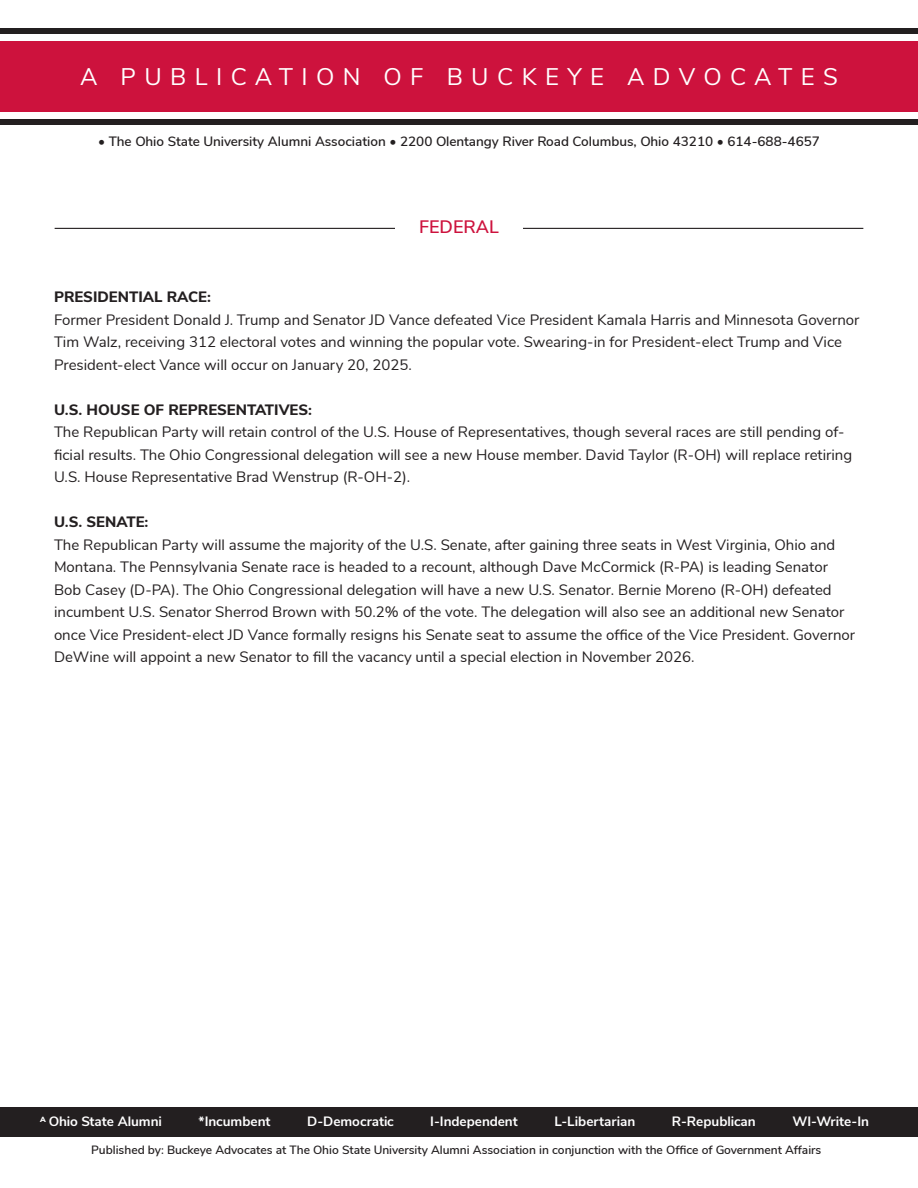
<style>
.page{position:relative;width:918px;height:1188px;background:#fff}
.page>*{position:absolute;margin:0;border:0;box-sizing:border-box;transform-origin:0 0}
.t1{font:24px "Buckeye Sans 2";letter-spacing:.35em;color:#fff}
.t2{font:600 18px "Buckeye Sans 2";color:#cd123d}
.t3{font:15px/22.5px "Buckeye Sans 2";color:#231f20}
.t4{font:800 15px "Buckeye Sans 2";color:#231f20}
.t5{font:600 13.5px "Buckeye Sans 2";color:#231f20}
.t6{font:700 13.5px "Buckeye Sans 2";color:#fff}
.t7{font:600 12px "Buckeye Sans 2";color:#231f20}
.t8{font:900 7.5px "Buckeye Sans 2";color:#fff}
</style>
<div class="page">
<div style="left:0;top:41px;width:918px;height:70px;background:#cd123d"></div>
<div style="left:0;top:119px;width:918px;height:6px;background:#231f20"></div>
<div style="left:0;top:28px;width:918px;height:6px;background:#231f20"></div>
<div style="left:0;top:1108px;width:918px;height:29px;background:#231f20"></div>
<hr style="left:55px;top:228px;width:808px;height:1px;background:#231f20">
<div style="left:395px;top:214px;width:128px;height:29px;background:#fff"></div>
<h2 class="t1" style="left:80px;top:62px;width:759px">A PUBLICATION OF BUCKEYE ADVOCATES</h2>
<p class="t5" style="left:98px;top:133px;width:723px">• The Ohio State University Alumni Association • 2200 Olentangy River Road Columbus, Ohio 43210 • 614-688-4657</p>
<h1 class="t2" style="left:419px;top:216px;width:81px">FEDERAL</h1>
<h2 class="t4" style="left:54px;top:288px;width:159px">PRESIDENTIAL RACE:</h2>
<p class="t3" style="left:54px;top:308px;width:807px">Former President Donald J. Trump and Senator JD Vance defeated Vice President Kamala Harris and Minnesota Governor<br>Tim Walz, receiving 312 electoral votes and winning the popular vote. Swearing-in for President-elect Trump and Vice<br>President-elect Vance will occur on January 20, 2025.</p>
<h2 class="t4" style="left:54px;top:400px;width:260px">U.S. HOUSE OF REPRESENTATIVES:</h2>
<p class="t3" style="left:54px;top:421px;width:800px">The Republican Party will retain control of the U.S. House of Representatives, though several races are still pending of&shy;ficial results. The Ohio Congressional delegation will see a new House member. David Taylor (R-OH) will replace retiring<br>U.S. House Representative Brad Wenstrup (R-OH-2).</p>
<h2 class="t4" style="left:54px;top:513px;width:96px">U.S. SENATE:</h2>
<p class="t3" style="left:54px;top:533px;width:803px">The Republican Party will assume the majority of the U.S. Senate, after gaining three seats in West Virginia, Ohio and Montana. The Pennsylvania Senate race is headed to a recount, although Dave McCormick (R-PA) is leading Senator Bob Casey (D-PA). The Ohio Congressional delegation will have a new U.S. Senator. Bernie Moreno (R-OH) defeated incumbent U.S. Senator Sherrod Brown with 50.2% of the vote. The delegation will also see an additional new Senator once Vice President-elect JD Vance formally resigns his Senate seat to assume the office of the Vice President. Governor DeWine will appoint a new Senator to fill the vacancy until a special election in November 2026.</p>
<p class="t6" style="left:49px;top:1113px;width:115px">Ohio State Alumni</p>
<p class="t6" style="left:199px;top:1113px;width:73px">*Incumbent</p>
<p class="t6" style="left:307px;top:1113px;width:88px">D-Democratic</p>
<p class="t6" style="left:430px;top:1113px;width:89px">I-Independent</p>
<p class="t6" style="left:554px;top:1113px;width:82px">L-Libertarian</p>
<p class="t6" style="left:672px;top:1113px;width:85px">R-Republican</p>
<p class="t6" style="left:792px;top:1113px;width:78px">WI-Write-In</p>
<p class="t8" style="left:40px;top:1114px;width:7px">A</p>
<p class="t7" style="left:91px;top:1142px;width:732px">Published by: Buckeye Advocates at The Ohio State University Alumni Association in conjunction with the Office of Government Affairs</p>
</div>
